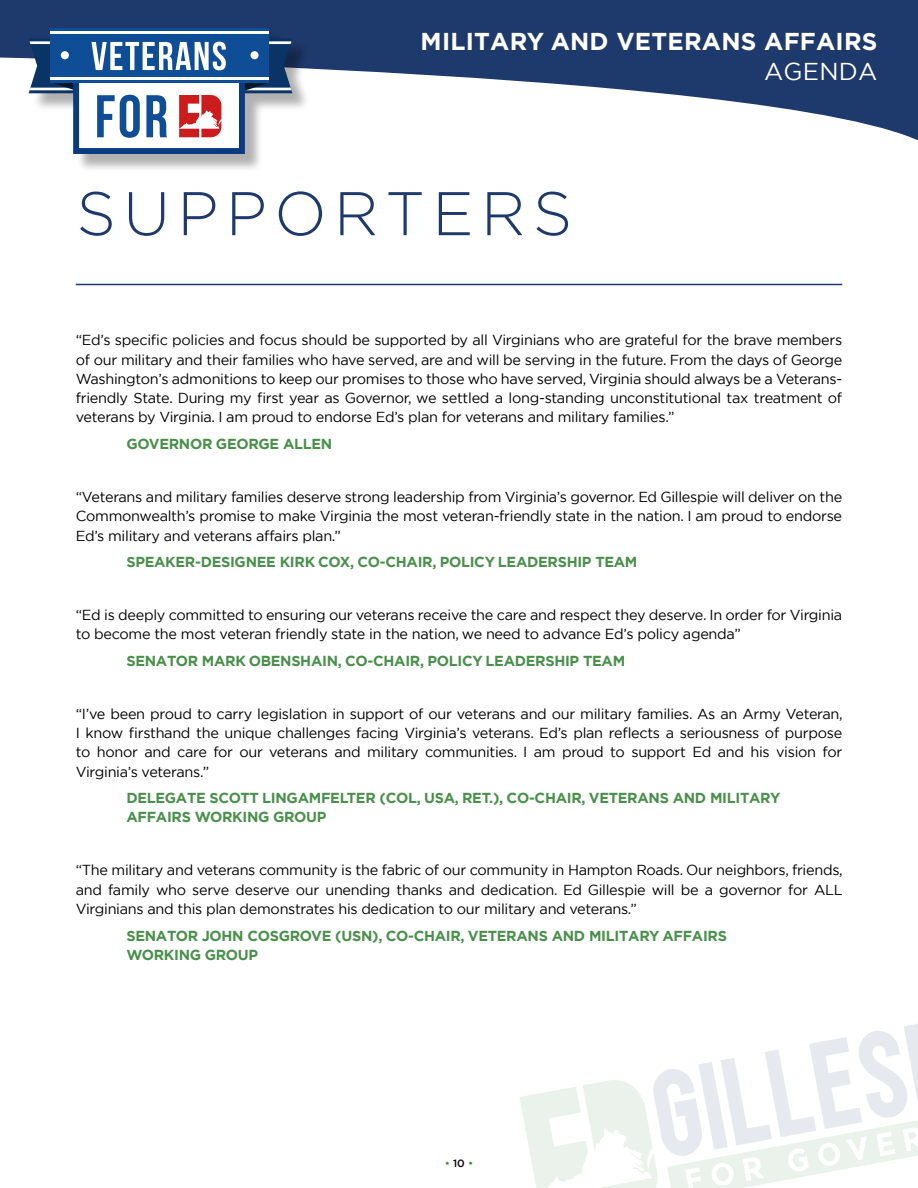
<style>
.page{position:relative;width:918px;height:1188px;background:#fff}
.page>*{position:absolute;margin:0;border:0;box-sizing:border-box;transform-origin:0 0}
.t1{font:300 61.5px "Gotham";letter-spacing:.12em;color:#1e396b}
.t2{font:700 24.3px "Gotham";letter-spacing:.01em;color:#fff}
.t3{font:24.3px "Gotham";letter-spacing:.01em;color:#fff}
.t4{font:14.4px/19.2px "Gotham";letter-spacing:-.02em;color:#000;text-align:justify}
.t5{font:700 14.4px/19.2px "Gotham";letter-spacing:-.02em;color:#49904b}
.t6{font:500 10.5px "Gotham";color:#49904b}
.s1{color:#000}
</style>
<div class="page">
<svg style="left:520px;top:1024px;width:398px;height:164px"></svg>
<hr style="left:76px;top:284px;width:766px;height:1px;background:#1e396b">
<svg style="left:0;top:0;width:918px;height:141px;fill:#1e396b"></svg>
<div style="left:32px;top:30px;width:278px;height:143px;background:#000;opacity:.31"></div>
<svg style="left:29px;top:38px;width:44px;height:55px"></svg>
<svg style="left:245px;top:38px;width:47px;height:55px;background:#304f76"></svg>
<div style="left:73px;top:28px;width:172px;height:126px;background:#fff;border:6px solid #0a3b80"></div>
<svg style="left:97px;top:95px;width:43px;height:43px"></svg>
<svg style="left:146px;top:95px;width:21px;height:42px"></svg>
<div style="left:50px;top:28px;width:219px;height:55px;background:#0f4d96"></div>
<hr style="left:50px;top:31px;width:219px;height:2px;background:#fff">
<hr style="left:50px;top:77px;width:219px;height:3px;background:#fff">
<div style="left:250px;top:51px;width:9px;height:8px;background:#fff;border-radius:50%"></div>
<div style="left:61px;top:51px;width:8px;height:8px;background:#fff;border-radius:50%"></div>
<svg style="left:91px;top:42px;width:135px;height:28px"></svg>
<svg style="left:179px;top:95px;width:42px;height:42px"></svg>
<h2 class="t2" style="left:421px;top:25px;width:458px">MILITARY AND VETERANS AFFAIRS</h2>
<h2 class="t3" style="left:764px;top:56px;width:115px">AGENDA</h2>
<h1 class="t1" style="left:76px;top:175px;width:497px">SUPPORTERS</h1>
<p class="t4" style="left:76px;top:330px;width:768px">“Ed’s specific policies and focus should be supported by all Virginians who are grateful for the brave members of our military and their families who have served, are and will be serving in the future. From the days of George Washington’s admonitions to keep our promises to those who have served, Virginia should always be a Veterans&shy;friendly State. During my first year as Governor, we settled a long-standing unconstitutional tax treatment of veterans by Virginia. I am proud to endorse Ed’s plan for veterans and military families.”</p>
<p class="t5" style="left:126px;top:434px;width:207px">GOVERNOR GEORGE ALLEN</p>
<p class="t4" style="left:76px;top:487px;width:768px">“Veterans and military families deserve strong leadership from Virginia’s governor. Ed Gillespie will deliver on the Commonwealth’s promise to make Virginia the most veteran-friendly state in the nation. I am proud to endorse Ed’s military and veterans affairs plan.”</p>
<p class="t5" style="left:126px;top:552px;width:513px">SPEAKER-DESIGNEE KIRK COX, CO-CHAIR, POLICY LEADERSHIP TEAM</p>
<p class="t4" style="left:76px;top:605px;width:768px">“Ed is deeply committed to ensuring our veterans receive the care and respect they deserve. In order for Virginia to become the most veteran friendly state in the nation, we need to advance Ed’s policy agenda”</p>
<p class="t5" style="left:126px;top:651px;width:500px">SENATOR MARK OBENSHAIN, CO-CHAIR, POLICY LEADERSHIP TEAM</p>
<p class="t4" style="left:76px;top:704px;width:768px">“I’ve been proud to carry legislation in support of our veterans and our military families. As an Army Veteran, I know firsthand the unique challenges facing Virginia’s veterans. Ed’s plan reflects a seriousness of purpose to honor and care for our veterans and military communities. I am proud to support Ed and his vision for Virginia’s veterans.”</p>
<p class="t5" style="left:126px;top:788px;width:656px">DELEGATE SCOTT LINGAMFELTER (COL, USA, RET.), CO-CHAIR, VETERANS AND MILITARY<br>AFFAIRS WORKING GROUP</p>
<p class="t4" style="left:76px;top:860px;width:769px">“The military and veterans community is the fabric of our community in Hampton Roads. Our neighbors, friends, and family who serve deserve our unending thanks and dedication. Ed Gillespie will be a governor for ALL Virginians and this plan demonstrates his dedication to our military and veterans.”</p>
<p class="t5" style="left:126px;top:926px;width:602px">SENATOR JOHN COSGROVE (USN), CO-CHAIR, VETERANS AND MILITARY AFFAIRS<br>WORKING GROUP</p>
<p class="t6" style="left:445px;top:1156px;width:30px">• <span class="s1">10</span> •</p>
</div>
